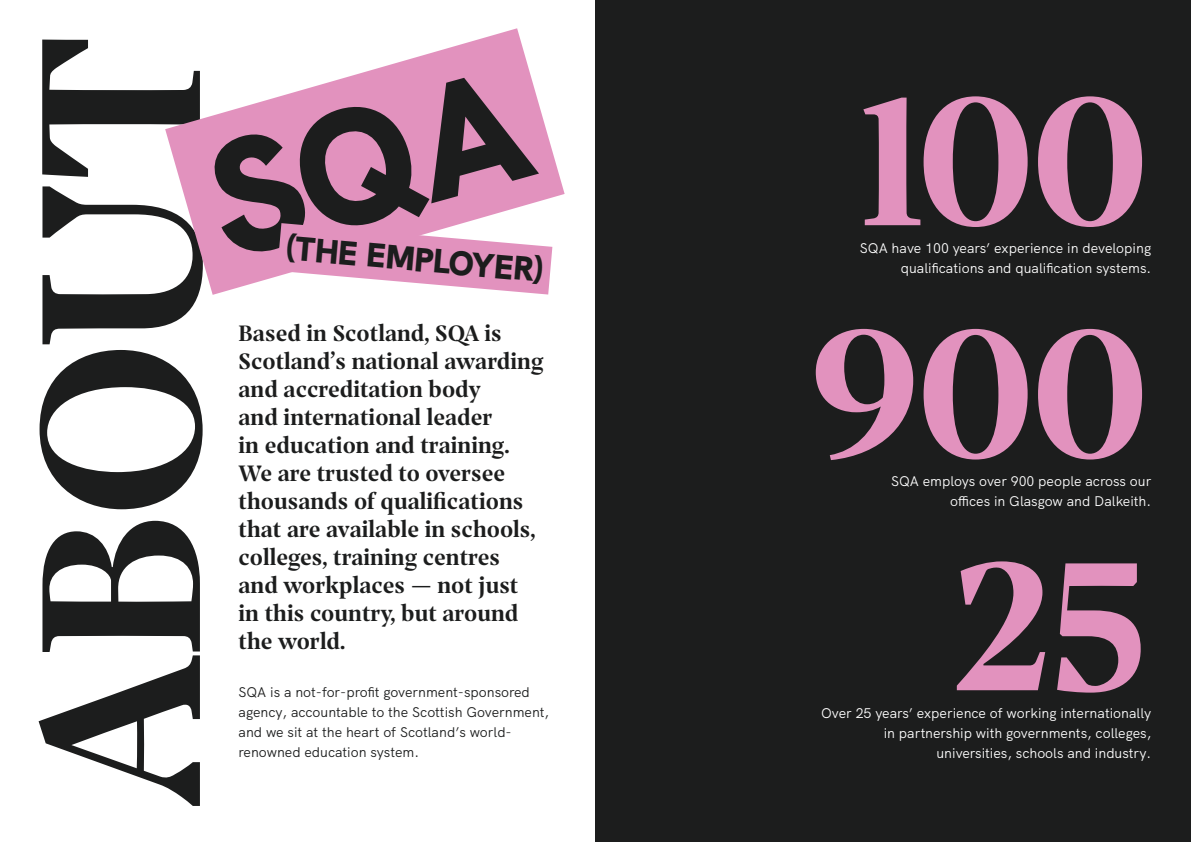
<style>
.page{position:relative;width:1191px;height:842px;background:#fff}
.page>*{position:absolute;margin:0;border:0;box-sizing:border-box;transform-origin:0 0}
.t1{font:244.8px "Prospectus Std Bld";color:#1c1d1d}
.t2{font:200px "Prospectus Std Bld";letter-spacing:-.04em;color:#e292be}
.t3{font:900 33.9px "HK Grotesk";color:#1c1d1d}
.t4{font:24px/28px "Prospectus Std Bld";color:#1c1d1d}
.t5{font:14px/20px "HK Grotesk";color:#fff;text-align:right}
.t6{font:14px/20px "HK Grotesk";color:#1c1d1d}
</style>
<div class="page">
<div style="left:595px;top:0;width:596px;height:842px;background:#1c1d1d"></div>
<svg style="left:165px;top:28px;width:399px;height:267px"></svg>
<svg style="left:277px;top:223px;width:275px;height:72px"></svg>
<svg style="left:199px;top:65px;width:340px;height:196px;background:#e59fc5"></svg>
<h1 class="t1" style="left:-67px;top:802px;width:772px;rotate:-90deg">ABOUT</h1>
<h3 class="t3" style="left:289px;top:221px;width:259px;rotate:5deg">(THE EMPLOYER)</h3>
<p class="t4" style="left:238px;top:318px;width:307px">Based in Scotland, SQA is<br>Scotland’s national awarding and accreditation body<br>and international leader<br>in education and training.<br>We are trusted to oversee thousands of qualifications that are available in schools, colleges, training centres and workplaces — not just in this country, but around the world.</p>
<p class="t6" style="left:238px;top:681px;width:312px">SQA is a not-for-profit government-sponsored agency, accountable to the Scottish Government, and we sit at the heart of Scotland’s world-</p>
<p class="t6" style="left:238px;top:741px;width:182px">renowned education system.</p>
<h2 class="t2" style="left:858px;top:7px;width:294px">100</h2>
<p class="t5" style="left:860px;top:237px;width:293px">SQA have 100 years’ experience in developing qualifications and qualification systems.</p>
<h2 class="t2" style="left:807px;top:239px;width:345px">900</h2>
<p class="t5" style="left:891px;top:470px;width:262px">SQA employs over 900 people across our offices in Glasgow and Dalkeith.</p>
<h2 class="t2" style="left:950px;top:472px;width:202px">25</h2>
<p class="t5" style="left:821px;top:702px;width:332px">Over 25 years’ experience of working internationally in partnership with governments, colleges,</p>
<p class="t5" style="left:936px;top:742px;width:216px">universities, schools and industry.</p>
</div>
